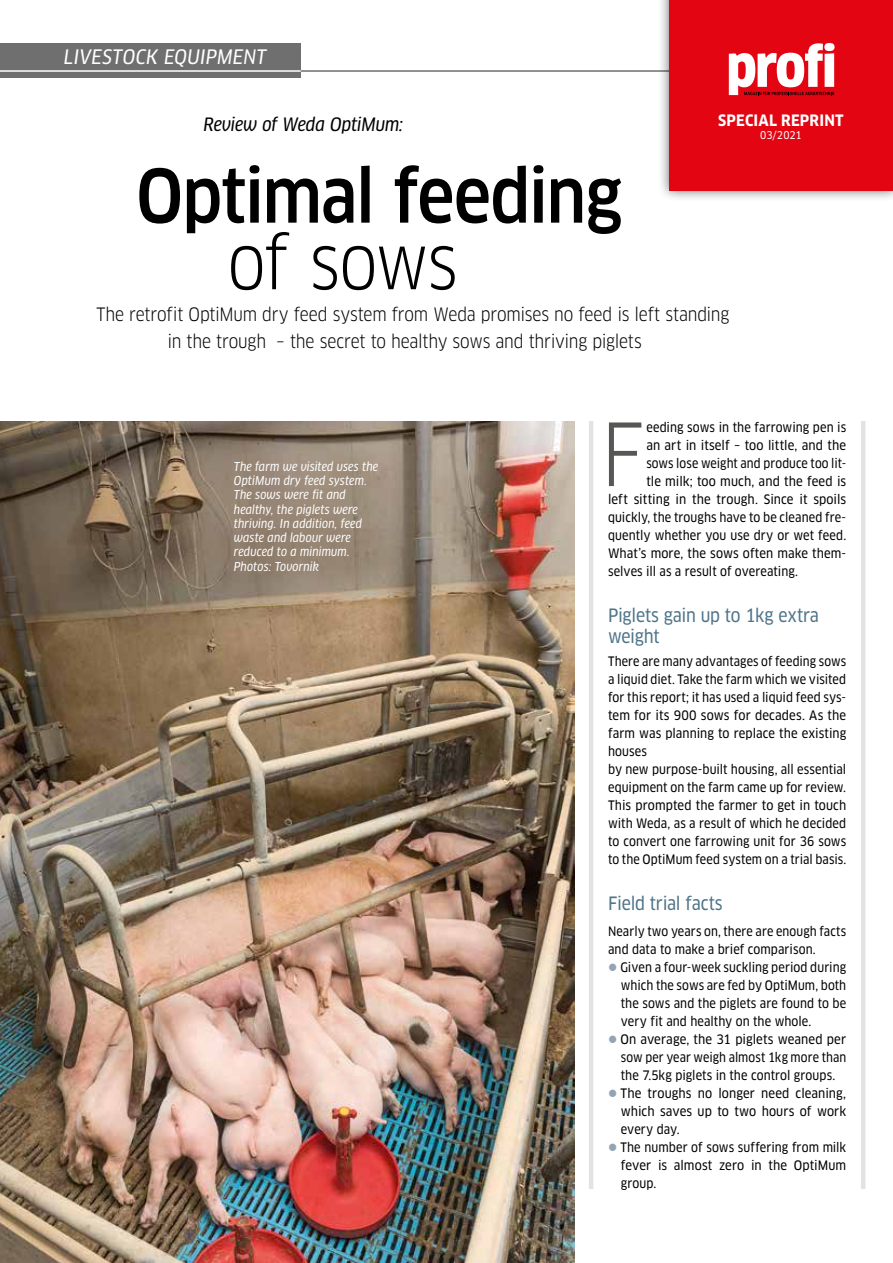
<style>
.page{position:relative;width:893px;height:1263px;background:#fff}
.page>*{position:absolute;margin:0;border:0;box-sizing:border-box;transform-origin:0 0}
.t1{font:condensed 84.75px "Clan OT";color:#575756}
.t2{font:500 condensed 72px "Clan OT";letter-spacing:-.02em;color:#000}
.t3{font:condensed 72px "Clan OT";letter-spacing:-.03em;color:#000}
.t4{font:italic 19.5px "Clan OT Narr News";letter-spacing:.005em;color:#fff}
.t5{font:condensed 18px/27px "Clan OT";letter-spacing:-.015em;color:#000}
.t6{font:18px/21.8px "Clan OT Narrow News";letter-spacing:-.015em;color:#4e7489}
.t7{font:italic 18px "Clan OT Narr News";letter-spacing:-.01em;color:#000}
.t8{font:700 condensed 15.3px "Clan OT";letter-spacing:.01em;color:#fff}
.t9{font:12.75px/18px "Clan OT Narrow News";letter-spacing:.005em;color:#000}
.t10{font:12.75px/18px "Clan OT Narrow News";letter-spacing:.005em;color:#000;scale:.95 1}
.t11{font:12.75px/18px "Clan OT Narrow News";letter-spacing:.005em;color:#000;scale:.96 1}
.t12{font:italic 12px/14.2px "Clan OT Narr News";letter-spacing:.01em;color:#fff;scale:.95 1}
.t13{font:10.5px "Clan OT Narrow News";letter-spacing:-.005em;color:#fff}
</style>
<div class="page">
<hr style="left:861px;top:421px;width:4px;height:768px;background:#e3e3e3">
<hr style="left:589px;top:421px;width:4px;height:768px;background:#e3e3e3">
<div style="left:0;top:44px;width:301px;height:34px;background:#706f6f"></div>
<hr style="left:288px;top:70px;width:605px;height:2px;background:#706f6f">
<hr style="left:0;top:70px;width:301px;height:2px;background:#fff">
<img style="left:0;top:421px;width:574px;height:842px">
<div style="left:658px;top:0;width:235px;height:202px;background:#000;opacity:.6"></div>
<div style="left:669px;top:0;width:224px;height:190px;background:#e30512"></div>
<svg style="left:729px;top:43px;width:105px;height:52px"></svg>
<h3 class="t4" style="left:64px;top:46px;width:204px">LIVESTOCK EQUIPMENT</h3>
<h3 class="t7" style="left:203px;top:114px;width:201px">Review of Weda OptiMum:</h3>
<h2 class="t2" style="left:136px;top:154px;width:488px">Optimal feeding</h2>
<h2 class="t3" style="left:227px;top:220px;width:232px">of sows</h2>
<p class="t8" style="left:718px;top:112px;width:127px">SPECIAL REPRINT</p>
<p class="t13" style="left:760px;top:129px;width:43px">03/2021</p>
<h3 class="t5" style="left:167px;top:301px;width:563px;text-indent:-71px">The retrofit OptiMum dry feed system from Weda promises no feed is left standing in the trough – the secret to healthy sows and thriving piglets</h3>
<p class="t12" style="left:234px;top:459px;width:154px">The farm we visited uses the<br>OptiMum dry feed system.<br>The sows were fit and healthy, the piglets were thriving. In addition, feed waste and labour were reduced to a minimum.<br>Photos: Tovornik</p>
<h1 class="t1" style="left:601px;top:404px;width:45px">F</h1>
<p class="t9" style="left:646px;top:418px;width:201px">eeding sows in the farrowing pen is</p>
<p class="t9" style="left:646px;top:436px;width:201px">an art in itself – too little, and the</p>
<p class="t10" style="left:646px;top:454px;width:212px">sows lose weight and produce too lit-</p>
<p class="t9" style="left:646px;top:472px;width:201px">tle milk; too much, and the feed is</p>
<p class="t9" style="left:608px;top:490px;width:240px">left sitting in the trough. Since it spoils</p>
<p class="t9" style="left:608px;top:508px;width:240px">quickly, the troughs have to be cleaned fre-</p>
<p class="t9" style="left:608px;top:526px;width:240px">quently whether you use dry or wet feed.</p>
<p class="t9" style="left:608px;top:544px;width:240px">What’s more, the sows often make them-</p>
<p class="t9" style="left:608px;top:562px;width:191px">selves ill as a result of overeating.</p>
<h3 class="t6" style="left:608px;top:604px;width:213px">Piglets gain up to 1kg extra weight</h3>
<p class="t10" style="left:608px;top:652px;width:252px">There are many advantages of feeding sows a liquid diet. Take the farm which we visited for this report; it has used a liquid feed sys&shy;tem for its 900 sows for decades. As the farm was planning to replace the existing houses<br>by new purpose-built housing, all essential equipment on the farm came up for review.<br>This prompted the farmer to get in touch with Weda, as a result of which he decided to convert one farrowing unit for 36 sows to the OptiMum feed system on a trial basis.</p>
<h3 class="t6" style="left:608px;top:892px;width:116px">Field trial facts</h3>
<p class="t11" style="left:608px;top:922px;width:249px">Nearly two years on, there are enough facts and data to make a brief comparison.</p>
<p class="t9" style="left:620px;top:958px;width:227px">Given a four-week suckling period during which the sows are fed by OptiMum, both the sows and the piglets are found to be very fit and healthy on the whole.<br>On average, the 31 piglets weaned per sow per year weigh almost 1kg more than the 7.5kg piglets in the control groups.<br>The troughs no longer need cleaning, which saves up to two hours of work every day.<br>The number of sows suffering from milk fever is almost zero in the OptiMum group.</p>
</div>
